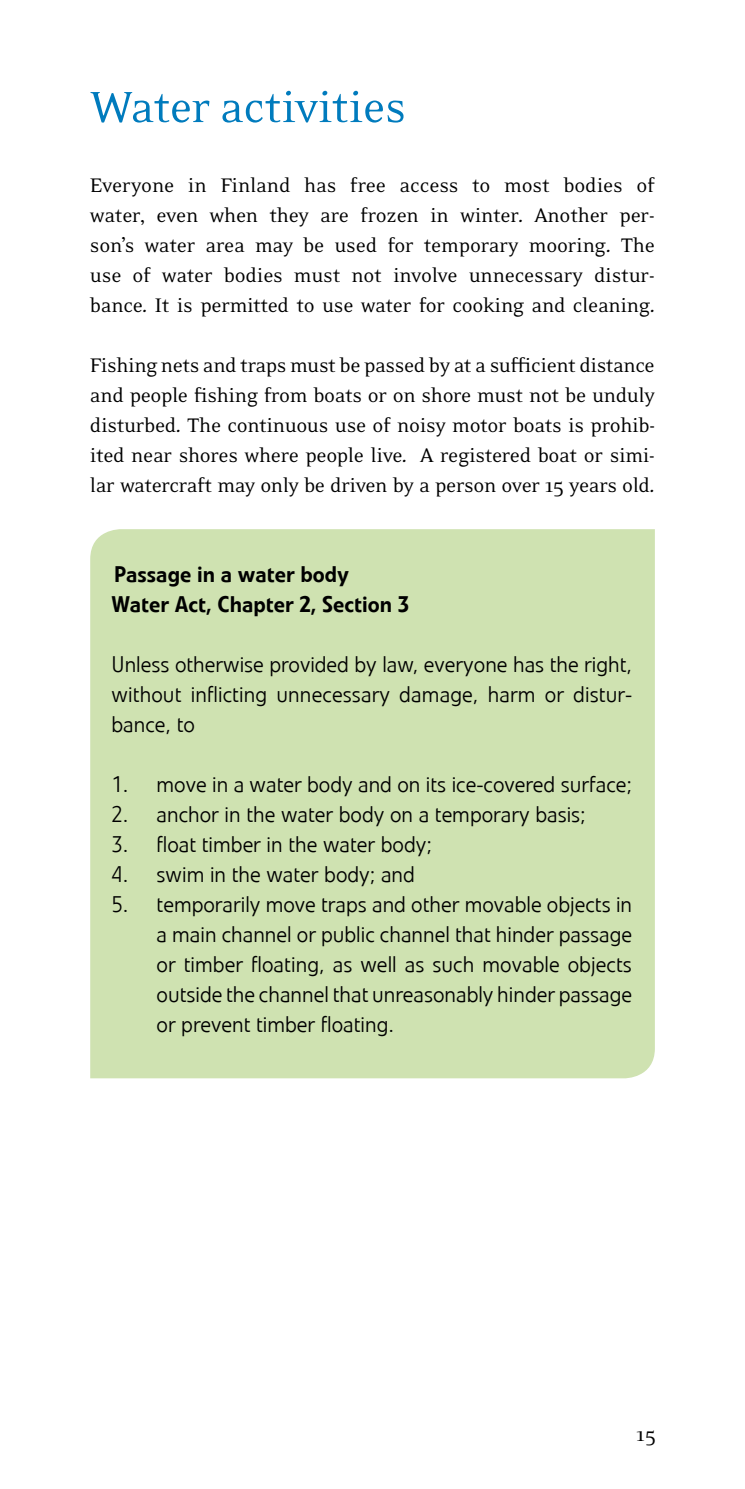
<style>
.page{position:relative;width:745px;height:1489px;background:#fff}
.page>*{position:absolute;margin:0;border:0;box-sizing:border-box;transform-origin:0 0}
.t1{font:50px "Eidetic Neo OT";letter-spacing:-.01em;color:#007bbd}
.t2{font:22.5px/30px "Eidetic Neo OT";letter-spacing:-.02em;color:#000;text-align:justify}
.t3{font:300 22.5px/30px "Veto Com";color:#000;text-align:justify}
.t4{font:500 22.5px/30px "Veto Com";color:#000}
</style>
<div class="page">
<div style="left:90px;top:529px;width:564px;height:549px;background:#cfe2b1"></div>
<h1 class="t1" style="left:90px;top:82px;width:317px">Water activities</h1>
<p class="t2" style="left:90px;top:171px;width:566px">Everyone in Finland has free access to most bodies of water, even when they are frozen in winter. Another per&shy;son’s water area may be used for temporary mooring. The use of water bodies must not involve unnecessary distur&shy;bance. It is permitted to use water for cooking and cleaning.</p>
<p class="t2" style="left:90px;top:351px;width:566px">Fishing nets and traps must be passed by at a sufficient distance and people fishing from boats or on shore must not be unduly disturbed. The continuous use of noisy motor boats is prohib&shy;ited near shores where people live. A registered boat or simi&shy;lar watercraft may only be driven by a person over 15 years old.</p>
<p class="t4" style="left:111px;top:559px;width:299px">Passage in a water body<br>Water Act, Chapter 2, Section 3</p>
<p class="t3" style="left:111px;top:649px;width:522px">Unless otherwise provided by law, everyone has the right, without inflicting unnecessary damage, harm or distur&shy;bance, to</p>
<p class="t3" style="left:111px;top:769px;width:522px">1. move in a water body and on its ice-covered surface;</p>
<p class="t3" style="left:111px;top:799px;width:475px">2. anchor in the water body on a temporary basis;</p>
<p class="t3" style="left:111px;top:829px;width:322px">3. float timber in the water body;</p>
<p class="t3" style="left:111px;top:859px;width:305px">4. swim in the water body; and</p>
<p class="t3" style="left:156px;top:889px;width:477px;text-indent:-45px">5. temporarily move traps and other movable objects in a main channel or public channel that hinder passage or timber floating, as well as such movable objects outside the channel that unreasonably hinder passage or prevent timber floating.</p>
<p class="t2" style="left:636px;top:1419px;width:21px">15</p>
</div>
